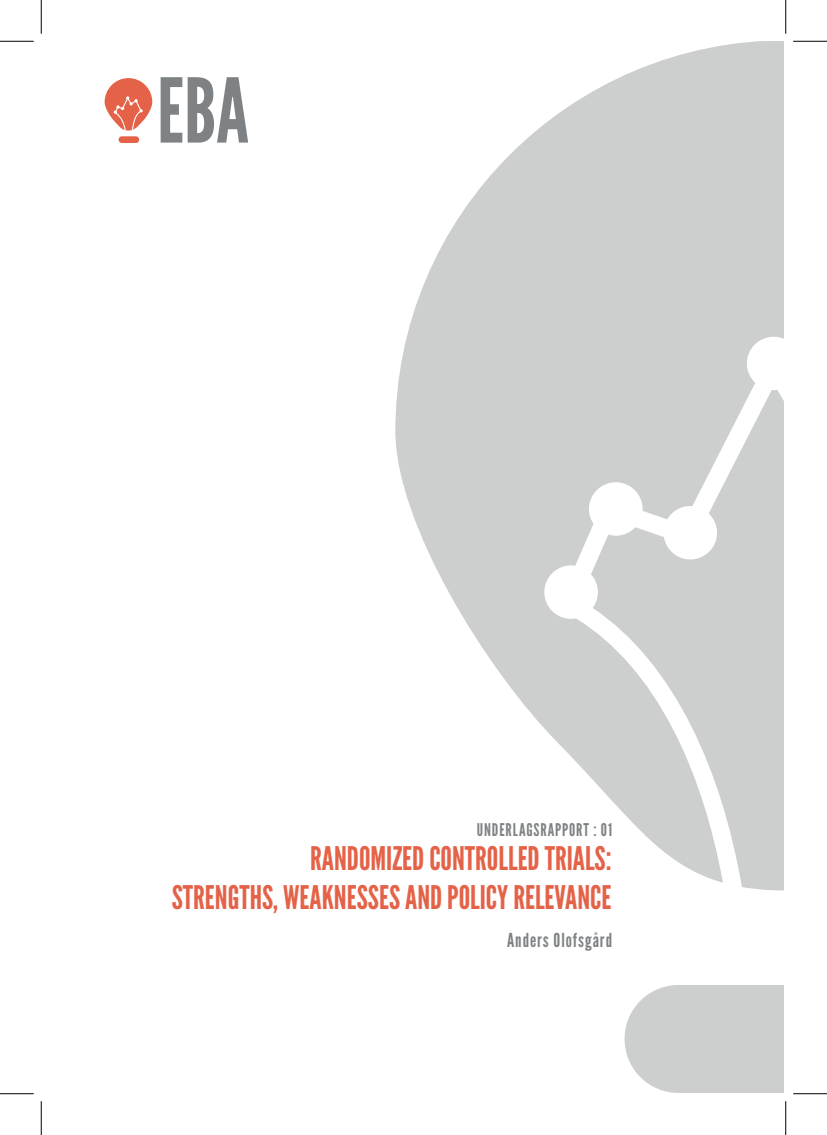
<style>
.page{position:relative;width:827px;height:1135px;background:#fff}
.page>*{position:absolute;margin:0;border:0;box-sizing:border-box;transform-origin:0 0}
.t1{font:32.5px/39px "League Gothic";color:#e46247;text-align:right}
.t2{font:19.25px "League Gothic";letter-spacing:.05em;color:#7f8284}
.t3{font:17.5px "League Gothic";letter-spacing:.05em;color:#7f8284}
</style>
<div class="page">
<svg style="left:105px;top:78px;width:47px;height:65px"></svg>
<svg style="left:161px;top:77px;width:21px;height:66px"></svg>
<svg style="left:188px;top:77px;width:60px;height:66px"></svg>
<svg style="left:395px;top:41px;width:389px;height:1051px;fill:#cdcfcf"></svg>
<hr style="left:0;top:41px;width:34px;height:1px;background:#000">
<hr style="left:793px;top:41px;width:34px;height:1px;background:#000">
<hr style="left:0;top:1093px;width:34px;height:1px;background:#000">
<hr style="left:793px;top:1093px;width:34px;height:1px;background:#000">
<hr style="left:41px;top:0;width:1px;height:34px;background:#000">
<hr style="left:41px;top:1101px;width:1px;height:33px;background:#000">
<hr style="left:785px;top:0;width:1px;height:34px;background:#000">
<hr style="left:785px;top:1101px;width:1px;height:33px;background:#000">
<p class="t3" style="left:477px;top:819px;width:137px">UNDERLAGSRAPPORT : 01</p>
<p class="t1" style="left:172px;top:839px;width:441px">RANDOMIZED CONTROLLED TRIALS:<br>STRENGTHS, WEAKNESSES AND POLICY RELEVANCE</p>
<p class="t2" style="left:507px;top:928px;width:106px">Anders Olofsgård</p>
</div>
